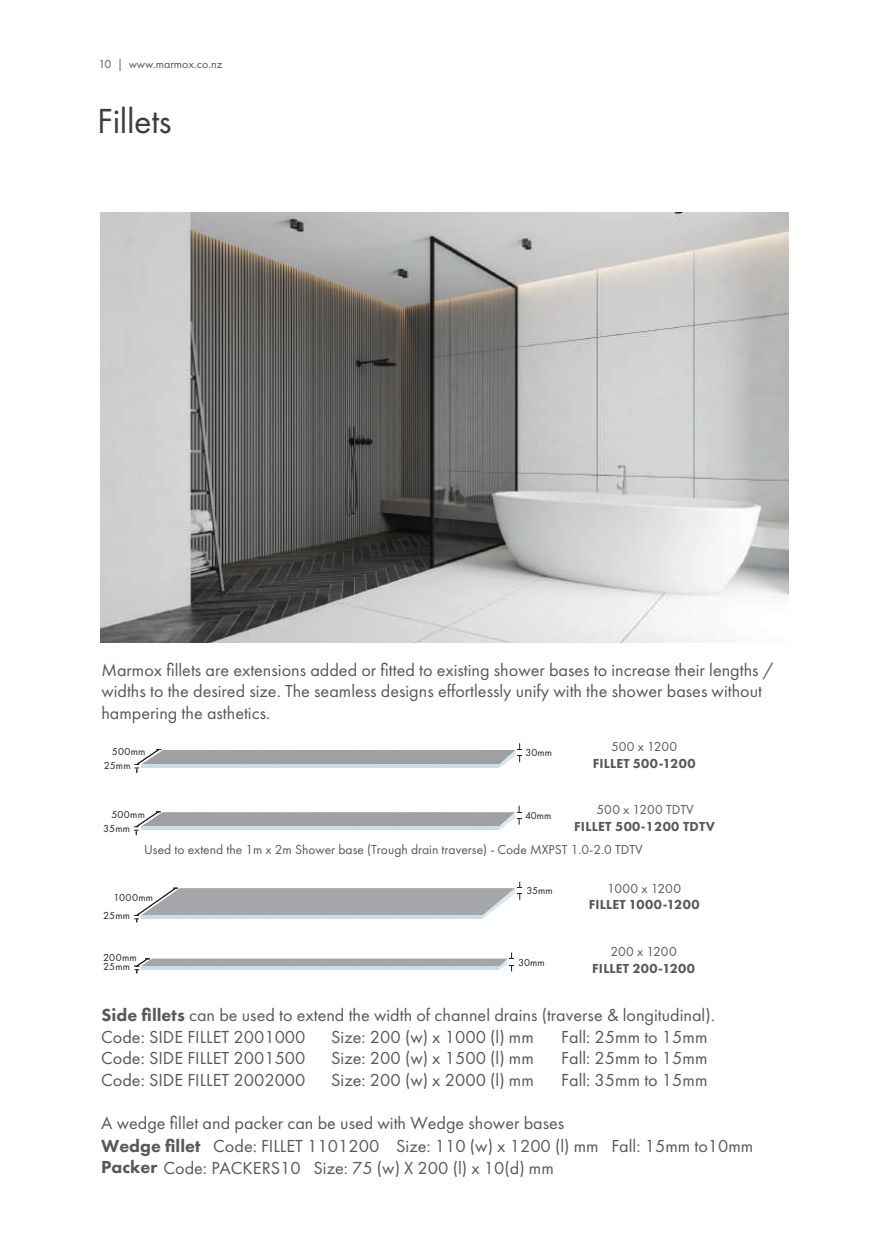
<style>
.page{position:relative;width:891px;height:1260px;background:#fff}
.page>*{position:absolute;margin:0;border:0;box-sizing:border-box;transform-origin:0 0}
.t1{font:36.15px "Futura PT";letter-spacing:-.01em;color:#3e3e3f}
.t2{font:18px/21.8px "Futura PT";color:#57585a}
.t3{font:13.5px "Futura PT";color:#57585a}
.t4{font:800 13.5px "Futura PT";letter-spacing:.02em;color:#57585a}
.t5{font:12px "Futura PT";color:#57585a}
.t6{font:10.5px/18.6px "Futura PT";letter-spacing:.015em;color:#231f20}
.s1{font-weight:800}
</style>
<div class="page">
<svg style="left:134px;top:743px;width:388px;height:30px"></svg>
<svg style="left:134px;top:882px;width:388px;height:40px"></svg>
<svg style="left:134px;top:953px;width:379px;height:20px"></svg>
<svg style="left:134px;top:806px;width:387px;height:29px"></svg>
<img style="left:101px;top:212px;width:686px;height:431px">
<p class="t5" style="left:98px;top:57px;width:125px">10 | www.marmox.co.nz</p>
<h1 class="t1" style="left:97px;top:100px;width:76px">Fillets</h1>
<p class="t2" style="left:101px;top:659px;width:673px">Marmox fillets are extensions added or fitted to existing shower bases to increase their lengths / widths to the desired size. The seamless designs effortlessly unify with the shower bases without hampering the asthetics.</p>
<p class="t6" style="left:112px;top:742px;width:35px">500mm</p>
<p class="t6" style="left:104px;top:756px;width:28px">25mm</p>
<p class="t6" style="left:111px;top:805px;width:35px">500mm</p>
<p class="t6" style="left:103px;top:819px;width:28px">35mm</p>
<p class="t6" style="left:525px;top:743px;width:28px">30mm</p>
<p class="t6" style="left:525px;top:806px;width:28px">40mm</p>
<p class="t3" style="left:610px;top:739px;width:68px">500 x 1200</p>
<p class="t4" style="left:592px;top:755px;width:104px">FILLET 500-1200</p>
<p class="t3" style="left:596px;top:802px;width:99px">500 x 1200 TDTV</p>
<p class="t4" style="left:573px;top:818px;width:142px">FILLET 500-1200 TDTV</p>
<p class="t3" style="left:144px;top:842px;width:500px">Used to extend the 1m x 2m Shower base (Trough drain traverse) - Code MXPST 1.0-2.0 TDTV</p>
<p class="t6" style="left:103px;top:888px;width:51px;text-indent:10px">1000mm<br>25mm</p>
<p class="t6" style="left:526px;top:881px;width:28px">35mm</p>
<p class="t6" style="left:103px;top:953px;width:35px;line-height:9.1px">200mm<br>25mm</p>
<p class="t6" style="left:518px;top:953px;width:28px">30mm</p>
<p class="t3" style="left:607px;top:880px;width:75px">1000 x 1200</p>
<p class="t4" style="left:588px;top:896px;width:112px">FILLET 1000-1200</p>
<p class="t3" style="left:610px;top:944px;width:68px">200 x 1200</p>
<p class="t4" style="left:592px;top:960px;width:104px">FILLET 200-1200</p>
<p class="t2" style="left:101px;top:1004px;width:615px"><span class="s1">Side fillets</span> can be used to extend the width of channel drains (traverse &amp; longitudinal).<br>Code: SIDE FILLET 2001000</p>
<p class="t2" style="left:331px;top:1026px;width:204px">Size: 200 (w) x 1000 (l) mm</p>
<p class="t2" style="left:561px;top:1026px;width:147px">Fall: 25mm to 15mm</p>
<p class="t2" style="left:101px;top:1047px;width:206px">Code: SIDE FILLET 2001500</p>
<p class="t2" style="left:331px;top:1047px;width:204px">Size: 200 (w) x 1500 (l) mm</p>
<p class="t2" style="left:561px;top:1047px;width:147px">Fall: 25mm to 15mm</p>
<p class="t2" style="left:101px;top:1069px;width:206px">Code: SIDE FILLET 2002000</p>
<p class="t2" style="left:331px;top:1069px;width:204px">Size: 200 (w) x 2000 (l) mm</p>
<p class="t2" style="left:561px;top:1069px;width:147px">Fall: 35mm to 15mm</p>
<p class="t2" style="left:101px;top:1112px;width:653px">A wedge fillet and packer can be used with Wedge shower bases<br><span class="s1">Wedge fillet</span> Code: FILLET 1101200 Size: 110 (w) x 1200 (l) mm Fall: 15mm to10mm<br><span class="s1">Packer</span> Code: PACKERS10 Size: 75 (w) X 200 (l) x 10(d) mm</p>
</div>
